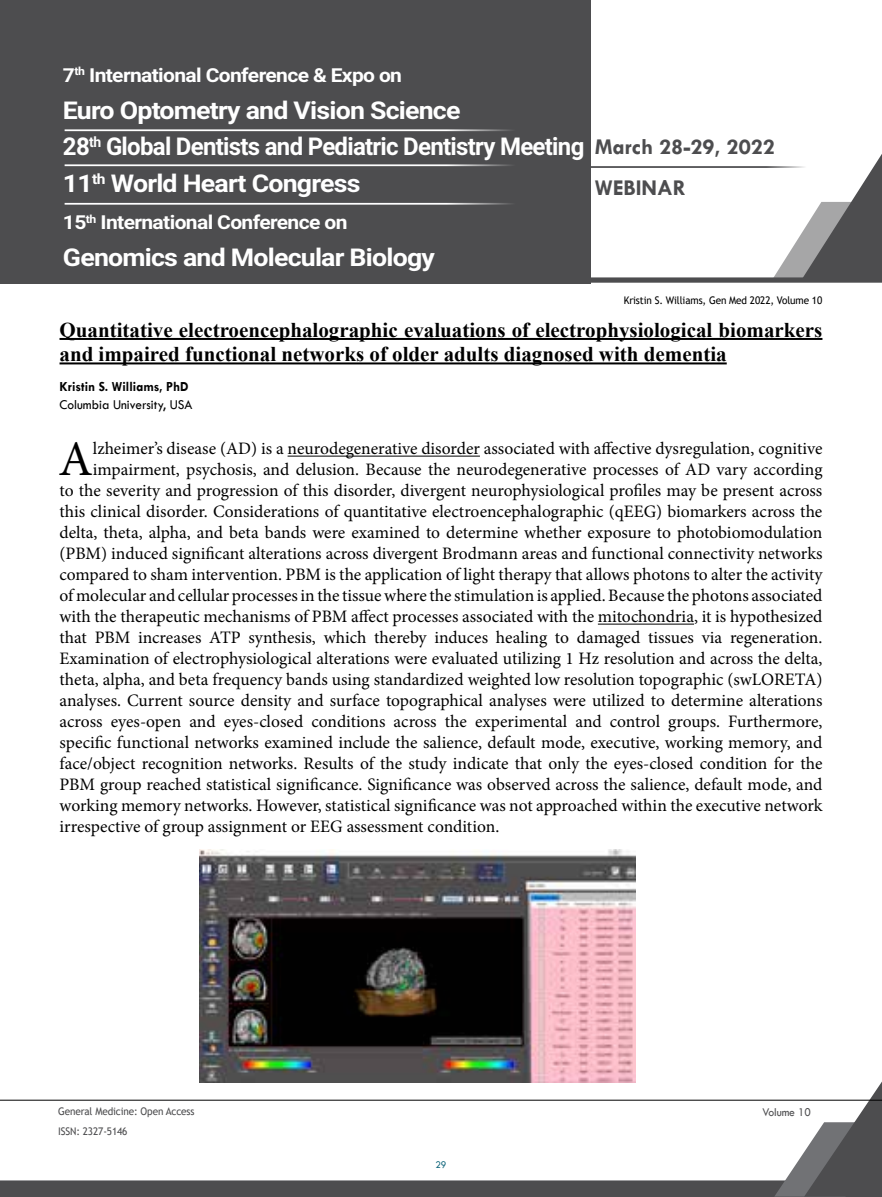
<style>
.page{position:relative;width:882px;height:1197px;background:#fff}
.page>*{position:absolute;margin:0;border:0;box-sizing:border-box;transform-origin:0 0}
.t1{font:49.88px "Minion Pro";color:#000}
.t2{font:700 24.5px/36.8px "Roboto";letter-spacing:-.03em;color:#fff;scale:1.09 1}
.t3{font:700 22.75px "Tw Cen";color:#4d4d4f}
.t4{font:700 21px/24.5px "Times New Roman";color:#000}
.t5{font:700 19.25px "Roboto";letter-spacing:-.03em;color:#fff;scale:1.09 1}
.t6{font:17.5px "Minion Pro";color:#000}
.t7{font:14px "Tw Cen";color:#000;scale:.95 1}
.t8{font:700 14px "Tw Cen";color:#000;scale:.95 1}
.t9{font:12.25px "Tw Cen";letter-spacing:-.01em;color:#4d4d4f;scale:.95 1}
.t10{font:10.5px "Trebuchet MS";letter-spacing:-.01em;color:#4d4d4f;scale:.95 1}
.t11{font:10.5px "Trebuchet MS";letter-spacing:-.01em;color:#000;scale:.95 1}
.t12{font:10.5px "Tw Cen";color:#15697e;scale:.95 1}
.s1{font-family:"Tw Cen";font-size:22.75px;color:#4d4d4f}
</style>
<div class="page">
<svg style="left:0;top:1075px;width:882px;height:122px"></svg>
<hr style="left:0;top:1100px;width:882px;height:1px;background:#000">
<div style="left:0;top:0;width:590px;height:283px;background:#4d4d4f"></div>
<svg style="left:64px;top:153px;width:818px;height:130px"></svg>
<hr style="left:65px;top:129px;width:477px;height:2px;background:#fff">
<hr style="left:65px;top:203px;width:477px;height:2px;background:#fff">
<hr style="left:65px;top:164px;width:477px;height:2px;background:#fff">
<hr style="left:60px;top:338px;width:762px;height:2px;background:#000">
<hr style="left:60px;top:362px;width:667px;height:2px;background:#000">
<hr style="left:288px;top:456px;width:192px;height:1px;background:#000">
<hr style="left:598px;top:624px;width:96px;height:1px;background:#000">
<img style="left:200px;top:850px;width:436px;height:233px">
<p class="t5" style="left:63px;top:62px;width:313px">7<sup>th</sup> International Conference &amp; Expo on</p>
<h2 class="t2" style="left:63px;top:91px;width:655px">Euro Optometry and Vision Science<br>28<sup>th</sup> Global Dentists and Pediatric Dentistry Meeting <span class="s1">March 28-29, 2022<br></span>11<sup>th</sup> World Heart Congress</h2>
<p class="t5" style="left:63px;top:209px;width:263px">15<sup>th</sup> International Conference on</p>
<h2 class="t2" style="left:63px;top:238px;width:343px">Genomics and Molecular Biology</h2>
<p class="t11" style="left:624px;top:293px;width:210px">Kristin S. Williams, Gen Med 2022, Volume 10</p>
<p class="t4" style="left:60px;top:317px;width:764px">Quantitative electroencephalographic evaluations of electrophysiological biomarkers and impaired functional networks of older adults diagnosed with dementia</p>
<p class="t8" style="left:60px;top:378px;width:138px">Kristin S. Williams, PhD</p>
<p class="t7" style="left:60px;top:396px;width:141px">Columbia University, USA</p>
<h1 class="t1" style="left:59px;top:426px;width:36px">A</h1>
<p class="t6" style="left:93px;top:437px;width:731px">lzheimer’s disease (AD) is a neurodegenerative disorder associated with affective dysregulation, cognitive</p>
<h3 class="t3" style="left:595px;top:174px;width:93px">WEBINAR</h3>
<p class="t6" style="left:93px;top:458px;width:731px">impairment, psychosis, and delusion. Because the neurodegenerative processes of AD vary according</p>
<p class="t6" style="left:60px;top:479px;width:764px">to the severity and progression of this disorder, divergent neurophysiological profiles may be present across</p>
<p class="t6" style="left:60px;top:500px;width:764px">this clinical disorder. Considerations of quantitative electroencephalographic (qEEG) biomarkers across the</p>
<p class="t6" style="left:60px;top:521px;width:764px">delta, theta, alpha, and beta bands were examined to determine whether exposure to photobiomodulation</p>
<p class="t6" style="left:60px;top:542px;width:764px">(PBM) induced significant alterations across divergent Brodmann areas and functional connectivity networks</p>
<p class="t6" style="left:60px;top:563px;width:765px">compared to sham intervention. PBM is the application of light therapy that allows photons to alter the activity</p>
<p class="t6" style="left:60px;top:584px;width:765px">of molecular and cellular processes in the tissue where the stimulation is applied. Because the photons associated</p>
<p class="t6" style="left:60px;top:605px;width:764px">with the therapeutic mechanisms of PBM affect processes associated with the mitochondria, it is hypothesized</p>
<p class="t6" style="left:60px;top:626px;width:764px">that PBM increases ATP synthesis, which thereby induces healing to damaged tissues via regeneration.</p>
<p class="t6" style="left:60px;top:647px;width:764px">Examination of electrophysiological alterations were evaluated utilizing 1 Hz resolution and across the delta,</p>
<p class="t6" style="left:60px;top:668px;width:764px">theta, alpha, and beta frequency bands using standardized weighted low resolution topographic (swLORETA)</p>
<p class="t6" style="left:60px;top:689px;width:764px">analyses. Current source density and surface topographical analyses were utilized to determine alterations</p>
<p class="t6" style="left:60px;top:710px;width:764px">across eyes-open and eyes-closed conditions across the experimental and control groups. Furthermore,</p>
<p class="t6" style="left:60px;top:731px;width:764px">specific functional networks examined include the salience, default mode, executive, working memory, and</p>
<p class="t6" style="left:60px;top:752px;width:765px">face/object recognition networks. Results of the study indicate that only the eyes-closed condition for the</p>
<p class="t6" style="left:60px;top:773px;width:764px">PBM group reached statistical significance. Significance was observed across the salience, default mode, and</p>
<p class="t6" style="left:60px;top:794px;width:764px">working memory networks. However, statistical significance was not approached within the executive network</p>
<p class="t6" style="left:60px;top:815px;width:441px">irrespective of group assignment or EEG assessment condition.</p>
<p class="t10" style="left:58px;top:1105px;width:145px">General Medicine: Open Access</p>
<p class="t9" style="left:762px;top:1104px;width:53px">Volume 10</p>
<p class="t10" style="left:58px;top:1125px;width:75px">ISSN: 2327-5146</p>
<p class="t12" style="left:436px;top:1159px;width:13px">29</p>
</div>
